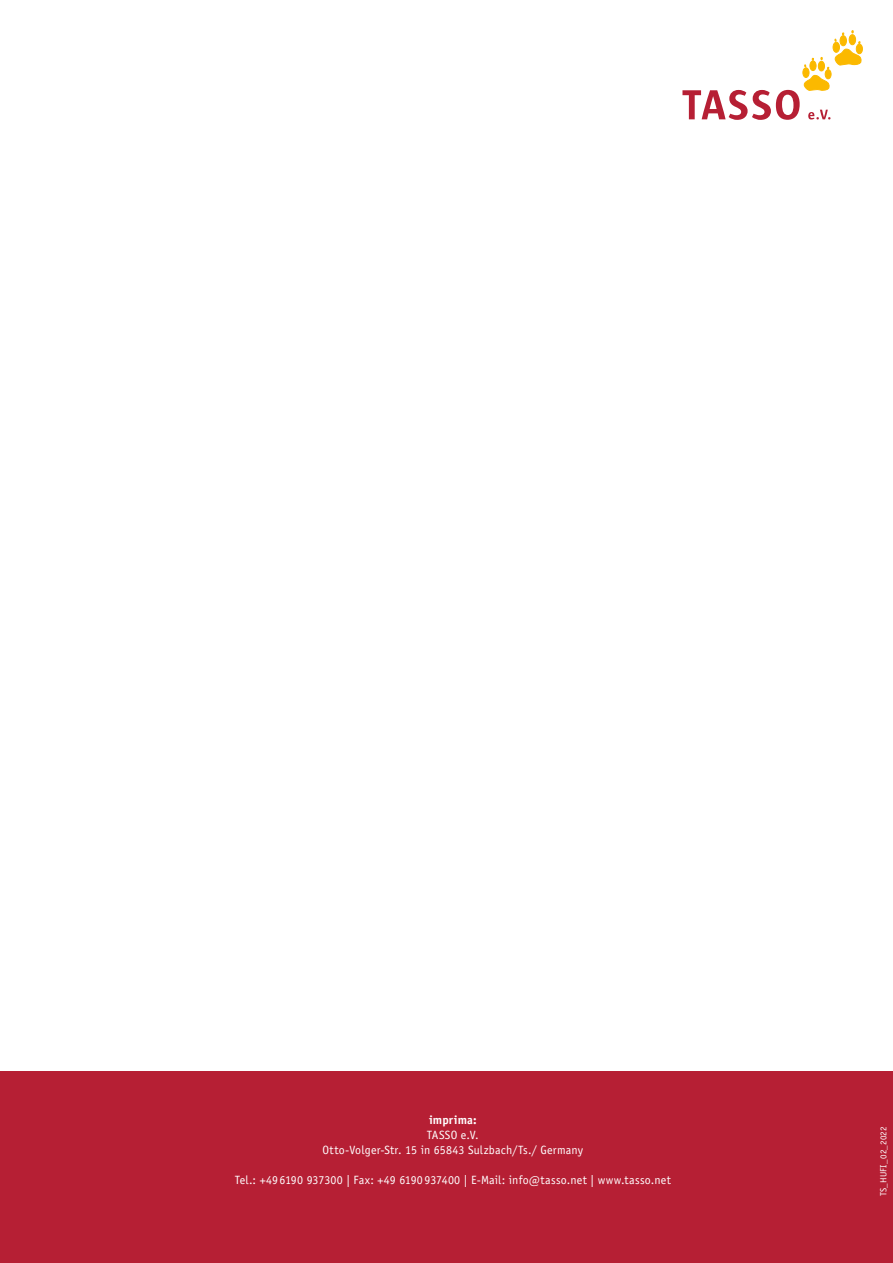
<style>
.page{position:relative;width:893px;height:1263px;background:#fff}
.page>*{position:absolute;margin:0;border:0;box-sizing:border-box;transform-origin:0 0}
.t1{font:12px/15px "Officina Sans Std";letter-spacing:.015em;color:#fff;text-align:center}
.t2{font:700 12px "Officina Sans Std";letter-spacing:.015em;color:#fff}
.t3{font:9px "Officina Sans Std";letter-spacing:.01em;color:#fff}
</style>
<div class="page">
<div style="left:803px;top:68px;width:6px;height:9px;background:#fbb900;border-radius:50%"></div>
<div style="left:803px;top:68px;width:6px;height:10px;border:1px solid #fbb900;border-radius:50%"></div>
<svg style="left:682px;top:75px;width:148px;height:45px"></svg>
<div style="left:810px;top:61px;width:6px;height:10px;background:#fbb900;border-radius:50%"></div>
<div style="left:810px;top:61px;width:6px;height:10px;border:1px solid #fbb900;border-radius:50%"></div>
<div style="left:818px;top:61px;width:6px;height:10px;background:#fbb900;border-radius:50%"></div>
<div style="left:818px;top:61px;width:6px;height:10px;border:1px solid #fbb900;border-radius:50%"></div>
<div style="left:825px;top:70px;width:6px;height:9px;background:#fbb900;border-radius:50%"></div>
<div style="left:825px;top:70px;width:6px;height:9px;border:1px solid #fbb900;border-radius:50%"></div>
<div style="left:833px;top:42px;width:6px;height:10px;background:#fbb900;border-radius:50%"></div>
<div style="left:833px;top:42px;width:6px;height:10px;border:1px solid #fbb900;border-radius:50%"></div>
<svg style="left:835px;top:49px;width:27px;height:16px"></svg>
<div style="left:840px;top:36px;width:6px;height:10px;background:#fbb900;border-radius:50%"></div>
<div style="left:840px;top:36px;width:6px;height:10px;border:1px solid #fbb900;border-radius:50%"></div>
<div style="left:849px;top:35px;width:7px;height:10px;background:#fbb900;border-radius:50%"></div>
<div style="left:849px;top:35px;width:7px;height:10px;border:1px solid #fbb900;border-radius:50%"></div>
<div style="left:856px;top:44px;width:6px;height:10px;background:#fbb900;border-radius:50%"></div>
<div style="left:856px;top:44px;width:6px;height:10px;border:1px solid #fbb900;border-radius:50%"></div>
<div style="left:0;top:1072px;width:893px;height:191px;background:#b61f34"></div>
<p class="t2" style="left:429px;top:1113px;width:49px">imprima:</p>
<p class="t1" style="left:323px;top:1128px;width:262px">TASSO e.V.<br>Otto-Volger-Str. 15 in 65843 Sulzbach/Ts./ Germany</p>
<p class="t1" style="left:235px;top:1173px;width:438px">Tel.: +496190 937300 | Fax: +49 6190937400 | E-Mail: info@tasso.net | www.tasso.net</p>
<p class="t3" style="left:878px;top:1196px;width:71px;rotate:-90deg">TS_HUFI_02_2022</p>
</div>
